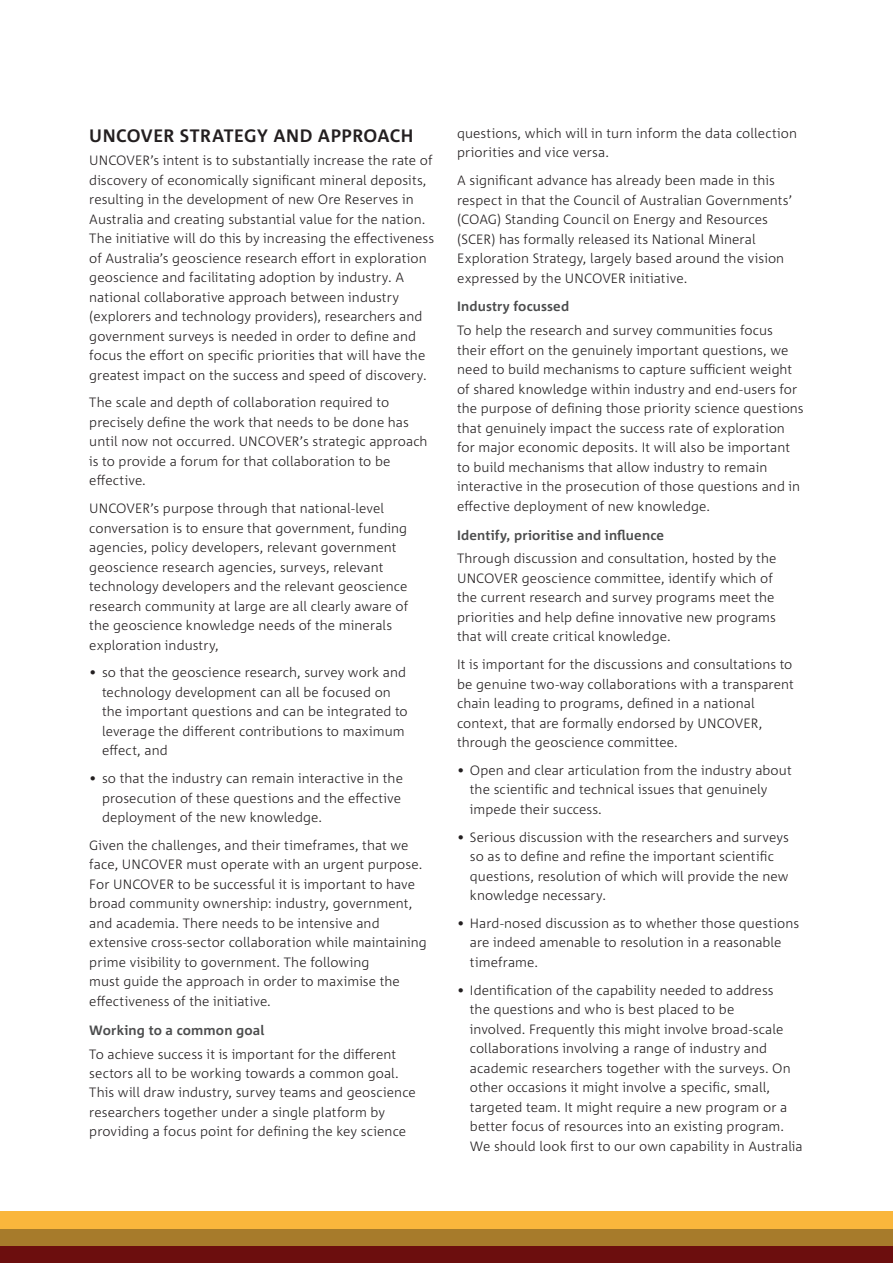
<style>
.page{position:relative;width:893px;height:1263px;background:#fff}
.page>*{position:absolute;margin:0;border:0;box-sizing:border-box;transform-origin:0 0}
.t1{font:700 18px "Corpid C1";letter-spacing:.025em;color:#231f20}
.t2{font:300 13.5px/19.5px "Corpid C1";letter-spacing:.005em;color:#231f20}
.t3{font:700 13.5px "Corpid C1";letter-spacing:.01em;color:#4b4c4d}
</style>
<div class="page">
<div style="left:0;top:1246px;width:893px;height:17px;background:#6c0e0e"></div>
<div style="left:0;top:1229px;width:893px;height:17px;background:#a77b2b"></div>
<div style="left:0;top:1212px;width:893px;height:17px;background:#fab63c"></div>
<h1 class="t1" style="left:89px;top:124px;width:326px">UNCOVER Strategy an d Approach</h1>
<p class="t2" style="left:89px;top:150px;width:346px">UNCOVER’s intent is to substantially increase the rate of discovery of economically significant mineral deposits, resulting in the development of new Ore Reserves in Australia and creating substantial value for the nation.<br>The initiative will do this by increasing the effectiveness of Australia’s geoscience research effort in exploration geoscience and facilitating adoption by industry. A national collaborative approach between industry (explorers and technology providers), researchers and government surveys is needed in order to define and focus the effort on specific priorities that will have the greatest impact on the success and speed of discovery.</p>
<p class="t2" style="left:89px;top:393px;width:340px">The scale and depth of collaboration required to precisely define the work that needs to be done has until now not occurred. UNCOVER’s strategic approach is to provide a forum for that collaboration to be effective.</p>
<p class="t2" style="left:89px;top:498px;width:320px">UNCOVER’s purpose through that national-level conversation is to ensure that government, funding agencies, policy developers, relevant government geoscience research agencies, surveys, relevant technology developers and the relevant geoscience research community at large are all clearly aware of the geoscience knowledge needs of the minerals exploration industry,</p>
<p class="t2" style="left:102px;top:662px;width:307px;text-indent:-13px">• so that the geoscience research, survey work and technology development can all be focused on the important questions and can be integrated to leverage the different contributions to maximum effect, and</p>
<p class="t2" style="left:102px;top:768px;width:303px;text-indent:-13px">• so that the industry can remain interactive in the prosecution of these questions and the effective deployment of the new knowledge.</p>
<p class="t2" style="left:89px;top:835px;width:339px">Given the challenges, and their timeframes, that we face, UNCOVER must operate with an urgent purpose.<br>For UNCOVER to be successful it is important to have broad community ownership: industry, government, and academia. There needs to be intensive and extensive cross-sector collaboration while maintaining prime visibility to government. The following<br>must guide the approach in order to maximise the effectiveness of the initiative.</p>
<p class="t3" style="left:89px;top:1021px;width:177px">Working to a common goal</p>
<p class="t2" style="left:89px;top:1043px;width:328px">To achieve success it is important for the different sectors all to be working towards a common goal.<br>This will draw industry, survey teams and geoscience researchers together under a single platform by providing a focus point for defining the key science</p>
<p class="t2" style="left:457px;top:123px;width:342px">questions, which will in turn inform the data collection priorities and vice versa.</p>
<p class="t2" style="left:457px;top:170px;width:337px">A significant advance has already been made in this respect in that the Council of Australian Governments’ (COAG) Standing Council on Energy and Resources (SCER) has formally released its National Mineral Exploration Strategy, largely based around the vision expressed by the UNCOVER initiative.</p>
<p class="t3" style="left:457px;top:298px;width:114px">I ndustry focussed</p>
<p class="t2" style="left:457px;top:320px;width:348px">To help the research and survey communities focus their effort on the genuinely important questions, we need to build mechanisms to capture sufficient weight of shared knowledge within industry and end-users for the purpose of defining those priority science questions that genuinely impact the success rate of exploration for major economic deposits. It will also be important to build mechanisms that allow industry to remain interactive in the prosecution of those questions and in effective deployment of new knowledge.</p>
<p class="t3" style="left:457px;top:526px;width:208px">I dentify, prioritise and influence</p>
<p class="t2" style="left:457px;top:548px;width:321px">Through discussion and consultation, hosted by the UNCOVER geoscience committee, identify which of the current research and survey programs meet the priorities and help define innovative new programs that will create critical knowledge.</p>
<p class="t2" style="left:457px;top:654px;width:338px">It is important for the discussions and consultations to be genuine two-way collaborations with a transparent chain leading to programs, defined in a national context, that are formally endorsed by UNCOVER, through the geoscience committee.</p>
<p class="t2" style="left:470px;top:760px;width:323px;text-indent:-13px">• Open and clear articulation from the industry about the scientific and technical issues that genuinely impede their success.</p>
<p class="t2" style="left:470px;top:827px;width:320px;text-indent:-13px">• Serious discussion with the researchers and surveys so as to define and refine the important scientific questions, resolution of which will provide the new knowledge necessary.</p>
<p class="t2" style="left:470px;top:913px;width:331px;text-indent:-13px">• Hard-nosed discussion as to whether those questions are indeed amenable to resolution in a reasonable timeframe.</p>
<p class="t2" style="left:470px;top:980px;width:334px;text-indent:-13px">• Identification of the capability needed to address<br>the questions and who is best placed to be<br>involved. Frequently this might involve broad-scale collaborations involving a range of industry and academic researchers together with the surveys. On other occasions it might involve a specific, small, targeted team. It might require a new program or a better focus of resources into an existing program.<br>We should look first to our own capability in Australia</p>
</div>
